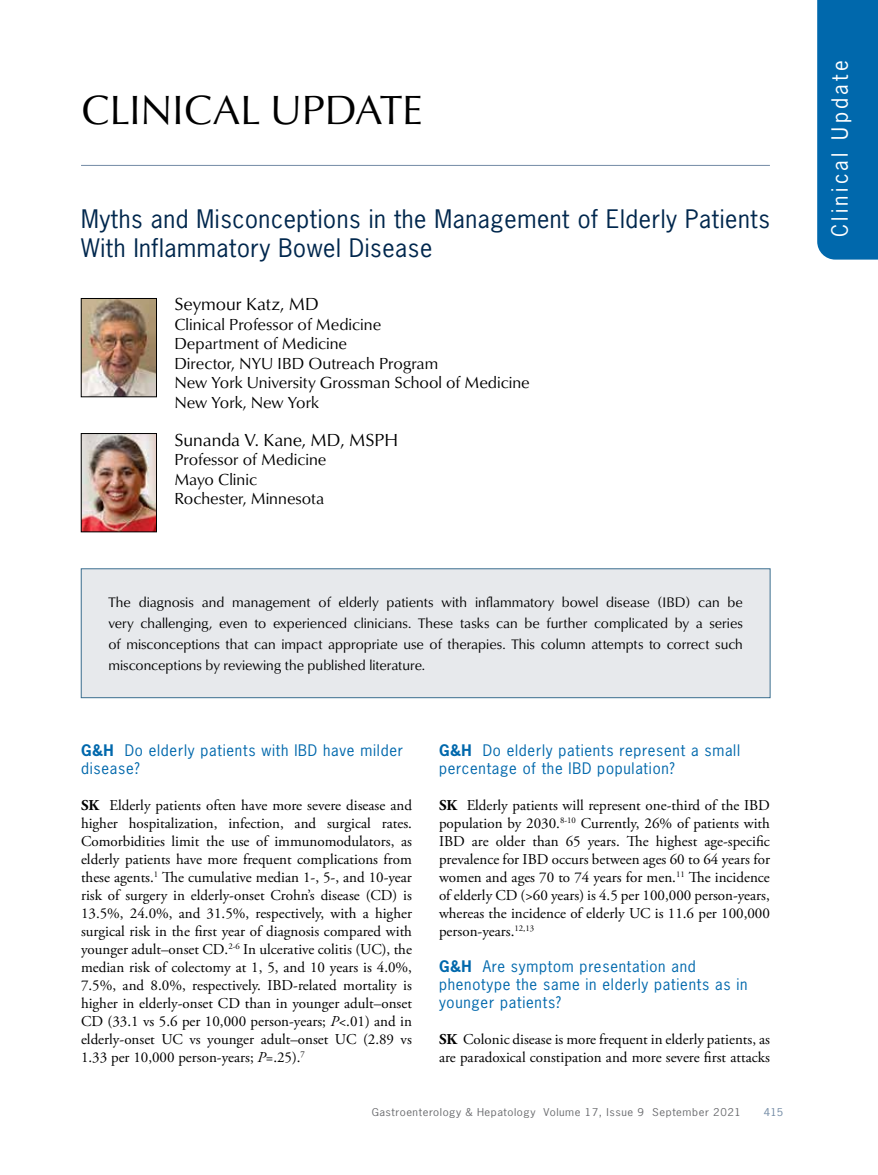
<style>
.page{position:relative;width:878px;height:1175px;background:#fff}
.page>*{position:absolute;margin:0;border:0;box-sizing:border-box;transform-origin:0 0}
.t1{font:42px "Classico URW";color:#000}
.t2{font:24px/28.8px "News Gothic Std";letter-spacing:.025em;color:#00274d}
.t3{font:21px "News Gothic Std";letter-spacing:.16em;color:#fff}
.t4{font:18px "Classico URW";color:#000}
.t5{font:16.5px/19.5px "Classico URW";color:#000}
.t6{font:15px/18px "Adobe Garamond Pro";color:#000;text-align:justify}
.t7{font:15px/18px "News Gothic Std";letter-spacing:.05em;color:#0068ac}
.t8{font:14.25px/21px "Classico URW";color:#000;text-align:justify}
.t9{font:10.2px "News Gothic Std";letter-spacing:.05em;color:#6d6e71;scale:1.11 1}
.t10{font:10.2px "News Gothic Std";color:#738ba5;scale:1.11 1}
.s1{font-weight:700}
.s2{font-style:italic}
</style>
<div class="page">
<div style="left:817px;top:0;width:61px;height:259px;background:#0068ac"></div>
<hr style="left:81px;top:165px;width:689px;height:1px;background:#738ba5">
<img style="left:83px;top:300px;width:72px;height:95px">
<div style="left:81px;top:298px;width:76px;height:99px;border:1px solid #000"></div>
<div style="left:81px;top:569px;width:689px;height:128px;background:#e7e9ec"></div>
<div style="left:81px;top:568px;width:689px;height:130px;border:1px solid #3b6e8f"></div>
<img style="left:83px;top:435px;width:72px;height:95px">
<div style="left:81px;top:433px;width:76px;height:99px;border:1px solid #000"></div>
<h1 class="t1" style="left:81px;top:78px;width:343px">CLINICAL UPDATE</h1>
<h2 class="t2" style="left:81px;top:204px;width:690px">Myths and Misconceptions in the Management of Elderly Patients<br>With Inflammatory Bowel Disease</h2>
<p class="t4" style="left:174px;top:290px;width:146px">Seymour Katz, MD</p>
<p class="t5" style="left:174px;top:313px;width:357px">Clinical Professor of Medicine<br>Department of Medicine<br>Director, NYU IBD Outreach Program<br>New York University Grossman School of Medicine<br>New York, New York</p>
<p class="t4" style="left:174px;top:426px;width:225px">Sunanda V. Kane, MD, MSPH</p>
<p class="t5" style="left:174px;top:449px;width:153px">Professor of Medicine<br>Mayo Clinic<br>Rochester, Minnesota</p>
<p class="t8" style="left:108px;top:591px;width:636px">The diagnosis and management of elderly patients with inflammatory bowel disease (IBD) can be very challenging, even to experienced clinicians. These tasks can be further complicated by a series of misconceptions that can impact appropriate use of therapies. This column attempts to correct such misconceptions by reviewing the published literature.</p>
<p class="t7" style="left:81px;top:741px;width:323px"><span class="s1">G&amp;H</span> Do elderly patients with IBD have milder disease?</p>
<p class="t6" style="left:81px;top:797px;width:332px"><span class="s1">SK</span> Elderly patients often have more severe disease and higher hospitalization, infection, and surgical rates.<br>Comorbidities limit the use of immunomodulators, as elderly patients have more frequent complications from these agents.<sup>1</sup> The cumulative median 1-, 5-, and 10-year risk of surgery in elderly-onset Crohn’s disease (CD) is 13.5%, 24.0%, and 31.5%, respectively, with a higher surgical risk in the first year of diagnosis compared with younger adult–onset CD.<sup>2-6</sup> In ulcerative colitis (UC), the median risk of colectomy at 1, 5, and 10 years is 4.0%, 7.5%, and 8.0%, respectively. IBD-related mortality is higher in elderly-onset CD than in younger adult–onset CD (33.1 vs 5.6 per 10,000 person-years; <span class="s2">P</span>&lt;.01) and in elderly-onset UC vs younger adult–onset UC (2.89 vs 1.33 per 10,000 person-years; <span class="s2">P</span>=.25).<sup>7</sup></p>
<p class="t7" style="left:439px;top:741px;width:302px"><span class="s1">G&amp;H</span> Do elderly patients represent a small percentage of the IBD population?</p>
<p class="t6" style="left:439px;top:797px;width:332px"><span class="s1">SK</span> Elderly patients will represent one-third of the IBD population by 2030.<sup>8-10</sup> Currently, 26% of patients with IBD are older than 65 years. The highest age-specific prevalence for IBD occurs between ages 60 to 64 years for women and ages 70 to 74 years for men.<sup>11</sup> The incidence of elderly CD (&gt;60 years) is 4.5 per 100,000 person-years, whereas the incidence of elderly UC is 11.6 per 100,000 person-years.<sup>12,13</sup></p>
<p class="t7" style="left:439px;top:957px;width:310px"><span class="s1">G&amp;H</span> Are symptom presentation and phenotype the same in elderly patients as in younger patients?</p>
<p class="t6" style="left:439px;top:1031px;width:332px"><span class="s1">SK</span> Colonic disease is more frequent in elderly patients, as are paradoxical constipation and more severe first attacks</p>
<p class="t9" style="left:371px;top:1105px;width:334px">Gastroenterology &amp; Hepatology Volume 17, Issue 9 September 2021</p>
<p class="t10" style="left:764px;top:1105px;width:19px">415</p>
<h3 class="t3" style="left:826px;top:237px;width:179px;rotate:-90deg">Clinical Update</h3>
</div>
